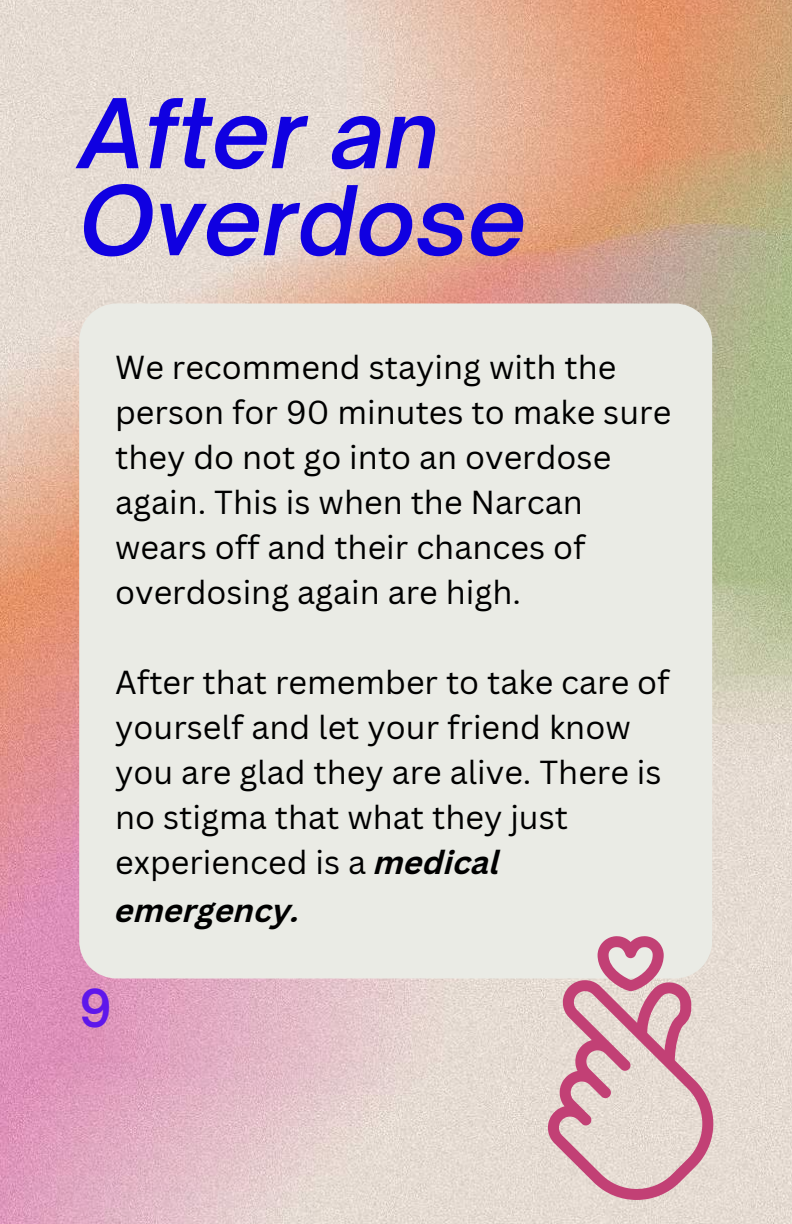
<style>
.page{position:relative;width:792px;height:1224px;background:#fff}
.page>*{position:absolute;margin:0;border:0;box-sizing:border-box;transform-origin:0 0}
.t1{font:italic 600 92px/87px "Open Sauce One";color:#1000e1}
.t2{font:600 50px "Open Sauce One";color:#5e17eb}
.t3{font:32.4px/45px "Canva Sans";color:#000}
.t4{font:italic 700 32.4px "Canva Sans";color:#000}
.s1{font-weight:700;font-style:italic}
</style>
<div class="page">
<img style="left:0;top:0;width:792px;height:1224px">
<div style="left:79px;top:303px;width:633px;height:675px;background:#eaebe5"></div>
<svg style="left:548px;top:936px;width:165px;height:264px;background:#ddb6bd"></svg>
<h1 class="t1" style="left:79px;top:90px;width:449px">After an<br>Overdose</h1>
<p class="t3" style="left:115px;top:344px;width:558px">We recommend staying with the person for 90 minutes to make sure they do not go into an overdose again. This is when the Narcan wears off and their chances of overdosing again are high.</p>
<p class="t3" style="left:115px;top:659px;width:556px">After that remember to take care of yourself and let your friend know you are glad they are alive. There is no stigma that what they just experienced is a <span class="s1">medical</span></p>
<p class="t4" style="left:115px;top:897px;width:186px">emergency.</p>
<h2 class="t2" style="left:79px;top:977px;width:34px">9</h2>
</div>
